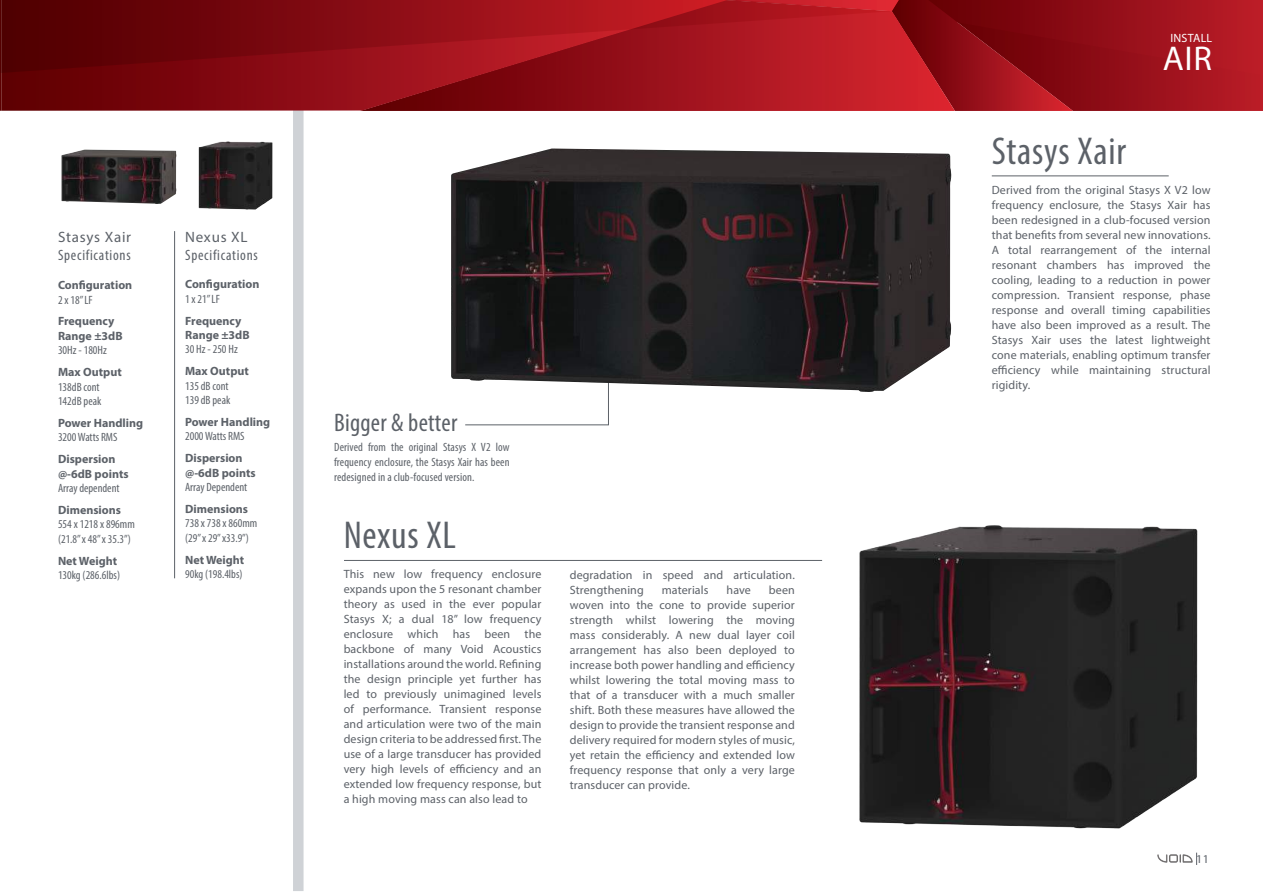
<style>
.page{position:relative;width:1263px;height:893px;background:#fff}
.page>*{position:absolute;margin:0;border:0;box-sizing:border-box;transform-origin:0 0}
.t1{font:condensed 39px "Myriad Pro";letter-spacing:.02em;color:#5c6168}
.t2{font:34.5px "Myriad Pro";color:#fff}
.t3{font:condensed 25.5px "Myriad Pro";letter-spacing:.01em;color:#5c6168}
.t4{font:condensed 15px "Myriad Pro";letter-spacing:.05em;color:#5c6168}
.t5{font:15px "Myriad Pro";letter-spacing:.05em;color:#5c6168}
.t6{font:12px/15px "Myriad Pro";letter-spacing:.01em;color:#5c6168;text-align:justify}
.t7{font:condensed 12px/14.4px "Myriad Pro";color:#5c6168}
.t8{font:700 12px/14.4px "Myriad Pro";color:#5c6168}
.t9{font:12px "Myriad Pro";letter-spacing:.02em;color:#fff}
</style>
<div class="page">
<svg style="left:0;top:73px;width:1px;height:38px"></svg>
<div style="left:293px;top:103px;width:11px;height:788px;background:#cfd2d6"></div>
<svg style="left:1px;top:73px;width:421px;height:38px;background:#7e0910"></svg>
<svg style="left:0;top:0;width:422px;height:73px;background:#72060c"></svg>
<svg style="left:422px;top:0;width:841px;height:111px;background:#a1131c"></svg>
<img style="left:1157px;top:854px;width:35px;height:9px">
<svg style="left:1196px;top:853px;width:1px;height:12px"></svg>
<img style="left:61px;top:150px;width:115px;height:54px">
<hr style="left:174px;top:231px;width:1px;height:347px;background:#5c6168">
<hr style="left:992px;top:176px;width:177px;height:1px;background:#5c6168">
<hr style="left:344px;top:560px;width:478px;height:1px;background:#5c6168">
<img style="left:859px;top:525px;width:339px;height:304px">
<img style="left:198px;top:141px;width:75px;height:69px">
<svg style="left:465px;top:392px;width:144px;height:34px"></svg>
<img style="left:451px;top:149px;width:500px;height:243px">
<p class="t5" style="left:58px;top:228px;width:75px">Stasys Xair</p>
<p class="t4" style="left:58px;top:246px;width:74px">Specifications</p>
<p class="t8" style="left:58px;top:278px;width:76px">Configuration</p>
<p class="t7" style="left:58px;top:292px;width:36px">2 x 18” LF</p>
<p class="t8" style="left:58px;top:314px;width:66px">Frequency<br>Range ±3dB</p>
<p class="t7" style="left:58px;top:343px;width:50px">30Hz - 180Hz</p>
<p class="t8" style="left:58px;top:365px;width:65px">Max Output</p>
<p class="t7" style="left:58px;top:379px;width:45px">138dB cont<br>142dB peak</p>
<p class="t8" style="left:58px;top:415px;width:87px">Power Handling</p>
<p class="t7" style="left:58px;top:430px;width:61px">3200 Watts RMS</p>
<p class="t8" style="left:58px;top:452px;width:72px">Dispersion @-6dB points</p>
<p class="t7" style="left:58px;top:481px;width:63px">Array dependent</p>
<p class="t8" style="left:58px;top:502px;width:65px">Dimensions</p>
<p class="t7" style="left:58px;top:517px;width:78px">554 x 1218 x 896mm (21.8” x 48” x 35.3”)</p>
<p class="t8" style="left:58px;top:553px;width:61px">Net Weight</p>
<p class="t7" style="left:58px;top:568px;width:64px">130kg (286.6lbs)</p>
<p class="t5" style="left:185px;top:228px;width:64px">Nexus XL</p>
<p class="t4" style="left:185px;top:246px;width:74px">Specifications</p>
<p class="t8" style="left:185px;top:277px;width:76px">Configuration</p>
<p class="t7" style="left:185px;top:291px;width:36px">1 x 21” LF</p>
<p class="t8" style="left:185px;top:313px;width:66px">Frequency<br>Range ±3dB</p>
<p class="t7" style="left:185px;top:342px;width:54px">30 Hz - 250 Hz</p>
<p class="t8" style="left:185px;top:364px;width:65px">Max Output</p>
<p class="t7" style="left:185px;top:378px;width:47px">135 dB cont<br>139 dB peak</p>
<p class="t8" style="left:185px;top:414px;width:87px">Power Handling</p>
<p class="t7" style="left:185px;top:429px;width:61px">2000 Watts RMS</p>
<p class="t8" style="left:185px;top:451px;width:72px">Dispersion @-6dB points</p>
<p class="t7" style="left:185px;top:480px;width:64px">Array Dependent</p>
<p class="t8" style="left:185px;top:501px;width:65px">Dimensions</p>
<p class="t7" style="left:185px;top:516px;width:74px">738 x 738 x 860mm (29” x 29” x33.9”)</p>
<p class="t8" style="left:185px;top:552px;width:61px">Net Weight</p>
<p class="t7" style="left:185px;top:567px;width:59px">90kg (198.4lbs)</p>
<h3 class="t3" style="left:334px;top:408px;width:125px">Bigger &amp; better</h3>
<p class="t7" style="left:334px;top:439px;width:177px;line-height:15px;text-align:justify">Derived from the original Stasys X V2 low frequency enclosure, the Stasys Xair has been redesigned in a club-focused version.</p>
<h1 class="t1" style="left:344px;top:511px;width:114px">Nexus XL</h1>
<p class="t6" style="left:344px;top:566px;width:199px">This new low frequency enclosure expands upon the 5 resonant chamber theory as used in the ever popular Stasys X; a dual 18” low frequency enclosure which has been the backbone of many Void Acoustics installations around the world. Refining the design principle yet further has led to previously unimagined levels of performance. Transient response and articulation were two of the main design criteria to be addressed first. The use of a large transducer has provided very high levels of efficiency and an extended low frequency response, but a high moving mass can also lead to</p>
<p class="t6" style="left:570px;top:567px;width:227px">degradation in speed and articulation.<br>Strengthening</p>
<p class="t6" style="left:570px;top:582px;width:227px;text-indent:199px">been woven into the cone to provide superior strength whilst lowering the moving mass considerably. A new dual layer coil arrangement has also been deployed to increase both power handling and efficiency whilst lowering the total moving mass to that of a transducer with a much smaller shift. Both these measures have allowed the design to provide the transient response and delivery required for modern styles of music, yet retain the efficiency and extended low frequency response that only a very large transducer can provide.</p>
<p class="t6" style="left:662px;top:582px;width:48px">materials</p>
<p class="t6" style="left:727px;top:582px;width:26px">have</p>
<p class="t9" style="left:1170px;top:30px;width:43px">INSTALL</p>
<h2 class="t2" style="left:1163px;top:37px;width:51px">AIR</h2>
<h1 class="t1" style="left:992px;top:128px;width:136px">Stasys Xair</h1>
<p class="t6" style="left:992px;top:183px;width:220px">Derived from the original Stasys X V2 low frequency enclosure, the Stasys Xair has been redesigned in a club-focused version that benefits from several new innovations.<br>A total rearrangement of the internal resonant chambers has improved the cooling, leading to a reduction in power compression. Transient response, phase response and overall timing capabilities have also been improved as a result. The Stasys Xair uses the latest lightweight cone materials, enabling optimum transfer efficiency while maintaining structural rigidity.</p>
<p class="t6" style="left:1196px;top:851px;width:14px">11</p>
</div>
